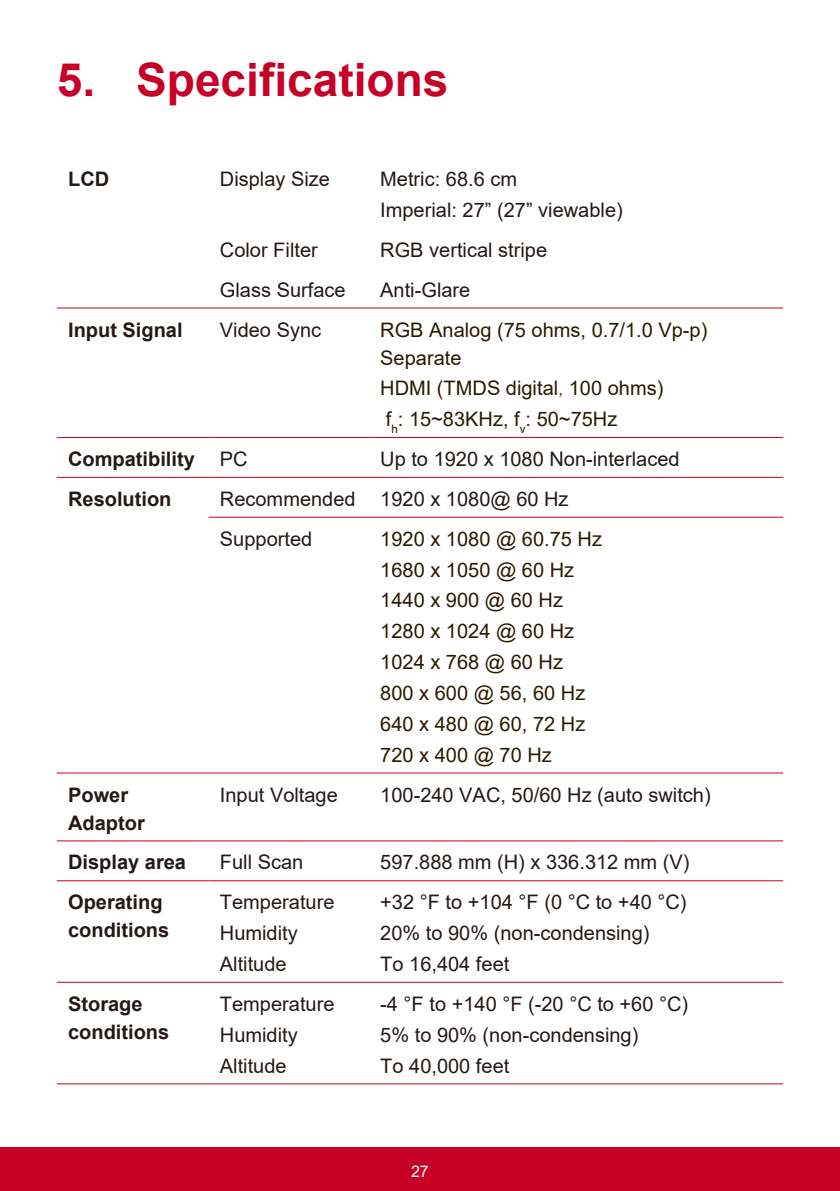
<style>
.page{position:relative;width:840px;height:1191px;background:#fff}
.page>*{position:absolute;margin:0;border:0;box-sizing:border-box;transform-origin:0 0}
.Heading_23{font:700 46px "Arial";color:#c70027}
.Table{font:20px "Arial";color:#231916}
.Table-2{font:20px/28px "Arial";color:#291a03}
.Table-3{font:700 20px/28px "Arial";color:#231916}
.t1{font:16px "Arial";color:#fff}
.s1{font-family:"Adobe Ming Std";font-weight:300}
</style>
<div class="page">
<div style="left:0;top:1147px;width:839px;height:44px;background:#c70027"></div>
<hr style="left:57px;top:1083px;width:151px;height:1px;background:#c70027">
<hr style="left:208px;top:1083px;width:161px;height:1px;background:#c70027">
<hr style="left:369px;top:1083px;width:413px;height:1px;background:#c70027">
<hr style="left:57px;top:307px;width:151px;height:1px;background:#c70027">
<hr style="left:208px;top:307px;width:161px;height:1px;background:#c70027">
<hr style="left:369px;top:307px;width:413px;height:1px;background:#c70027">
<hr style="left:57px;top:437px;width:151px;height:1px;background:#c70027">
<hr style="left:208px;top:437px;width:161px;height:1px;background:#c70027">
<hr style="left:369px;top:437px;width:413px;height:1px;background:#c70027">
<hr style="left:57px;top:477px;width:151px;height:1px;background:#c70027">
<hr style="left:208px;top:477px;width:161px;height:1px;background:#c70027">
<hr style="left:369px;top:477px;width:413px;height:1px;background:#c70027">
<hr style="left:208px;top:517px;width:161px;height:1px;background:#c70027">
<hr style="left:369px;top:517px;width:413px;height:1px;background:#c70027">
<hr style="left:57px;top:772px;width:151px;height:1px;background:#c70027">
<hr style="left:208px;top:772px;width:161px;height:1px;background:#c70027">
<hr style="left:369px;top:772px;width:413px;height:1px;background:#c70027">
<hr style="left:57px;top:840px;width:151px;height:1px;background:#c70027">
<hr style="left:208px;top:840px;width:161px;height:1px;background:#c70027">
<hr style="left:369px;top:840px;width:413px;height:1px;background:#c70027">
<hr style="left:57px;top:880px;width:151px;height:1px;background:#c70027">
<hr style="left:208px;top:880px;width:161px;height:1px;background:#c70027">
<hr style="left:369px;top:880px;width:413px;height:1px;background:#c70027">
<hr style="left:57px;top:981px;width:151px;height:1px;background:#c70027">
<hr style="left:208px;top:981px;width:161px;height:1px;background:#c70027">
<hr style="left:369px;top:981px;width:413px;height:1px;background:#c70027">
<p class="Heading_23" style="left:57px;top:48px;width:393px">5. Specifications</p>
<p class="Table-3" style="left:68px;top:165px;width:43px">LCD</p>
<p class="Table" style="left:220px;top:165px;width:112px">Display Size</p>
<p class="Table" style="left:380px;top:165px;width:138px">Metric: 68.6 cm</p>
<p class="Table" style="left:380px;top:196px;width:244px">Imperial: 27” (27” viewable)</p>
<p class="Table" style="left:220px;top:236px;width:99px">Color Filter</p>
<p class="Table" style="left:380px;top:236px;width:168px">RGB vertical stripe</p>
<p class="Table" style="left:220px;top:276px;width:127px">Glass Surface</p>
<p class="Table" style="left:380px;top:276px;width:92px">Anti-Glare</p>
<p class="Table-3" style="left:68px;top:316px;width:116px">Input Signal</p>
<p class="Table" style="left:220px;top:316px;width:103px">Video Sync</p>
<p class="Table-2" style="left:380px;top:315px;width:328px">RGB Analog (75 ohms, 0.7/1.0 Vp-p)<br>Separate</p>
<p class="Table-2" style="left:380px;top:374px;width:284px">HDMI (TMDS digital<span class="s1">,</span> 100 ohms)</p>
<p class="Table-2" style="left:385px;top:405px;width:233px">f<sub>h</sub>: 15~83KHz, f<sub>v</sub>: 50~75Hz</p>
<p class="Table-3" style="left:68px;top:445px;width:128px">Compatibility</p>
<p class="Table" style="left:220px;top:445px;width:29px">PC</p>
<p class="Table" style="left:380px;top:445px;width:301px">Up to 1920 x 1080 Non-interlaced</p>
<p class="Table-3" style="left:68px;top:485px;width:105px">Resolution</p>
<p class="Table" style="left:220px;top:485px;width:137px">Recommended</p>
<p class="Table" style="left:380px;top:485px;width:190px">1920 x 1080@ 60 Hz</p>
<p class="Table" style="left:220px;top:525px;width:94px">Supported</p>
<p class="Table-2" style="left:380px;top:524px;width:223px">1920 x 1080 @ 60.75 Hz</p>
<p class="Table-2" style="left:380px;top:555px;width:195px">1680 x 1050 @ 60 Hz</p>
<p class="Table-2" style="left:380px;top:586px;width:184px">1440 x 900 @ 60 Hz</p>
<p class="Table-2" style="left:380px;top:617px;width:195px">1280 x 1024 @ 60 Hz</p>
<p class="Table-2" style="left:380px;top:648px;width:184px">1024 x 768 @ 60 Hz</p>
<p class="Table-2" style="left:380px;top:679px;width:206px">800 x 600 @ 56, 60 Hz</p>
<p class="Table-2" style="left:380px;top:709px;width:206px">640 x 480 @ 60, 72 Hz</p>
<p class="Table-2" style="left:380px;top:740px;width:173px">720 x 400 @ 70 Hz</p>
<p class="Table-3" style="left:68px;top:780px;width:78px">Power<br>Adaptor</p>
<p class="Table" style="left:220px;top:780px;width:119px">Input Voltage</p>
<p class="Table" style="left:380px;top:780px;width:332px">100-240 VAC, 50/60 Hz (auto switch)</p>
<p class="Table-3" style="left:68px;top:848px;width:119px">Display area</p>
<p class="Table" style="left:220px;top:848px;width:85px">Full Scan</p>
<p class="Table" style="left:380px;top:848px;width:310px">597.888 mm (H) x 336.312 mm (V)</p>
<p class="Table-3" style="left:68px;top:888px;width:103px">Operating conditions</p>
<p class="Table" style="left:220px;top:888px;width:116px">Temperature</p>
<p class="Table" style="left:380px;top:888px;width:308px">+32 °F to +104 °F (0 °C to +40 °C)</p>
<p class="Table" style="left:380px;top:919px;width:271px">20% to 90% (non-condensing)</p>
<p class="Table" style="left:380px;top:950px;width:130px">To 16,404 feet</p>
<p class="Table" style="left:220px;top:919px;width:79px">Humidity</p>
<p class="Table" style="left:220px;top:950px;width:68px">Altitude</p>
<p class="Table-3" style="left:68px;top:990px;width:103px">Storage conditions</p>
<p class="Table" style="left:220px;top:990px;width:116px">Temperature</p>
<p class="Table" style="left:220px;top:1020px;width:79px">Humidity</p>
<p class="Table" style="left:220px;top:1051px;width:68px">Altitude</p>
<p class="Table" style="left:380px;top:990px;width:309px">-4 °F to +140 °F (-20 °C to +60 °C)</p>
<p class="Table" style="left:380px;top:1020px;width:259px">5% to 90% (non-condensing)</p>
<p class="Table" style="left:380px;top:1051px;width:130px">To 40,000 feet</p>
<p class="t1" style="left:411px;top:1160px;width:19px">27</p>
</div>
